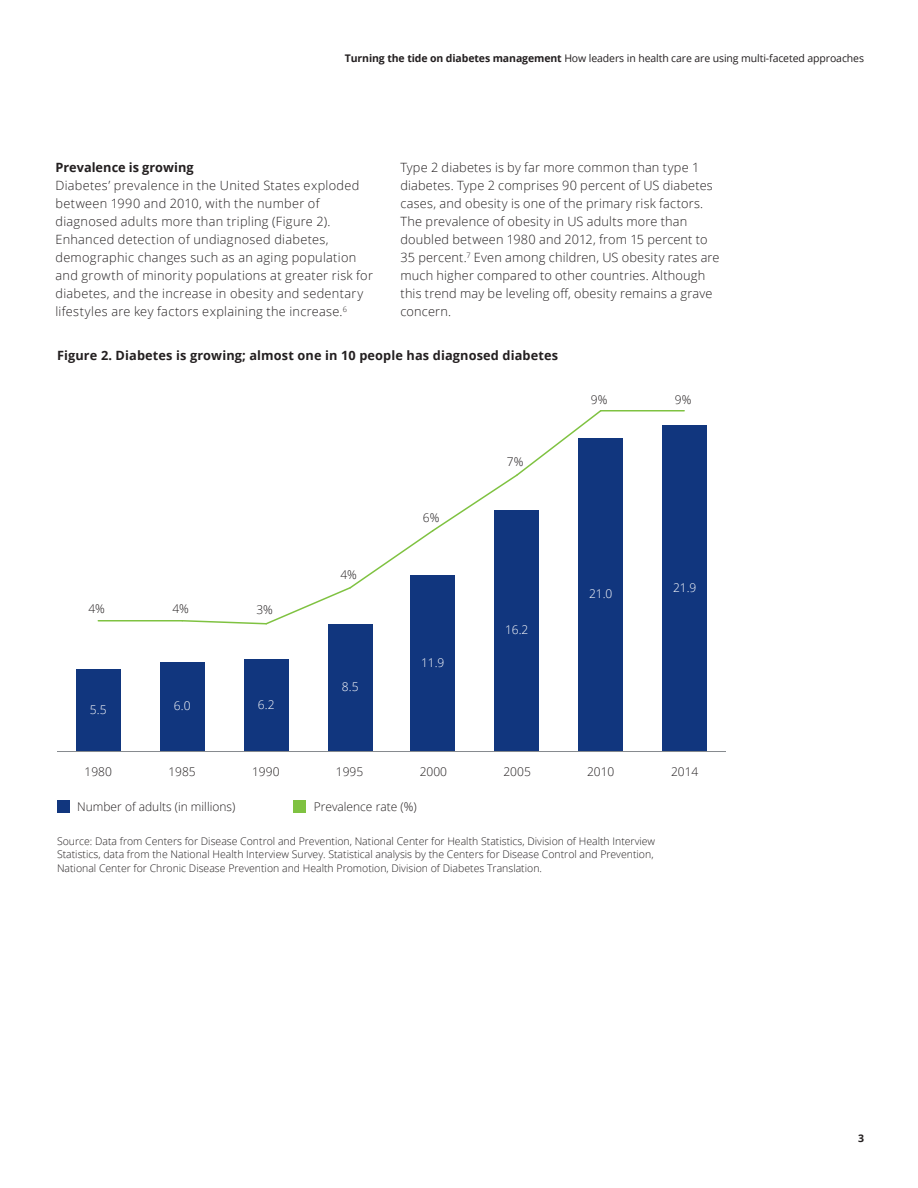
<style>
.page{position:relative;width:918px;height:1188px;background:#fff}
.page>*{position:absolute;margin:0;border:0;box-sizing:border-box;transform-origin:0 0}
.Body_copy__8_5_12pt{font:300 12.75px/18px "Open Sans";letter-spacing:.02em;color:#231f20}
.Body_copy__8_5_12pt-2{font:700 12.75px "Open Sans";letter-spacing:.01em;color:#231f20}
.t1{font:300 12px "Open Sans";color:#231f20}
.t2{font:300 12px "Open Sans";color:#fff}
.t3{font:300 10.5px/13.5px "Open Sans";color:#231f20}
.t4{font:10.5px "Open Sans";letter-spacing:-.01em;color:#231f20}
.Brochure_title___Rig{font:700 10.5px "Open Sans";color:#231f20}
.s1{font-weight:700}
</style>
<div class="page">
<div style="left:57px;top:800px;width:13px;height:13px;background:#11367e"></div>
<div style="left:294px;top:800px;width:12px;height:13px;background:#7fc241"></div>
<div style="left:663px;top:425px;width:44px;height:327px;background:#11367e"></div>
<div style="left:579px;top:438px;width:44px;height:314px;background:#11367e"></div>
<div style="left:495px;top:510px;width:44px;height:242px;background:#11367e"></div>
<div style="left:411px;top:575px;width:44px;height:177px;background:#11367e"></div>
<div style="left:328px;top:624px;width:44px;height:128px;background:#11367e"></div>
<div style="left:244px;top:659px;width:44px;height:93px;background:#11367e"></div>
<div style="left:160px;top:662px;width:44px;height:90px;background:#11367e"></div>
<div style="left:76px;top:669px;width:44px;height:83px;background:#11367e"></div>
<hr style="left:57px;top:751px;width:669px;height:1px;background:#868a8e">
<hr style="left:601px;top:410px;width:83px;height:2px;background:#7fc241">
<svg style="left:182px;top:410px;width:421px;height:216px"></svg>
<hr style="left:98px;top:620px;width:84px;height:2px;background:#7fc241">
<p class="t4" style="left:345px;top:51px;width:521px"><span class="s1">Turning the tide on diabetes management</span> How leaders in health care are using multi-faceted approaches</p>
<p class="Body_copy__8_5_12pt" style="left:400px;top:158px;width:321px">Type 2 diabetes is by far more common than type 1 diabetes. Type 2 comprises 90 percent of US diabetes cases, and obesity is one of the primary risk factors.<br>The prevalence of obesity in US adults more than doubled between 1980 and 2012, from 15 percent to 35 percent.<sup>7</sup> Even among children, US obesity rates are much higher compared to other countries. Although this trend may be leveling off, obesity remains a grave concern.</p>
<p class="Body_copy__8_5_12pt-2" style="left:57px;top:346px;width:503px">Figure 2. Diabetes is growing; almost one in 10 people has diagnosed diabetes</p>
<p class="Body_copy__8_5_12pt-2" style="left:56px;top:158px;width:140px">Prevalence is growing</p>
<p class="Body_copy__8_5_12pt" style="left:56px;top:176px;width:319px">Diabetes’ prevalence in the United States exploded between 1990 and 2010, with the number of diagnosed adults more than tripling (Figure 2).<br>Enhanced detection of undiagnosed diabetes, demographic changes such as an aging population and growth of minority populations at greater risk for diabetes, and the increase in obesity and sedentary lifestyles are key factors explaining the increase.<sup>6</sup></p>
<p class="t1" style="left:88px;top:600px;width:18px">4%</p>
<p class="t1" style="left:172px;top:600px;width:18px">4%</p>
<p class="t1" style="left:256px;top:601px;width:18px">3%</p>
<p class="t2" style="left:90px;top:701px;width:18px">5.5</p>
<p class="t2" style="left:174px;top:697px;width:18px">6.0</p>
<p class="t2" style="left:258px;top:696px;width:18px">6.2</p>
<p class="t1" style="left:340px;top:567px;width:18px">4%</p>
<p class="t2" style="left:342px;top:679px;width:18px">8.5</p>
<p class="t1" style="left:423px;top:509px;width:18px">6%</p>
<p class="t2" style="left:421px;top:654px;width:25px">11.9</p>
<p class="t1" style="left:507px;top:453px;width:18px">7%</p>
<p class="t2" style="left:505px;top:622px;width:25px">16.2</p>
<p class="t1" style="left:591px;top:391px;width:18px">9%</p>
<p class="t1" style="left:675px;top:391px;width:18px">9%</p>
<p class="t2" style="left:589px;top:586px;width:25px">21.0</p>
<p class="t2" style="left:673px;top:579px;width:25px">21.9</p>
<p class="t1" style="left:85px;top:763px;width:29px">1980</p>
<p class="t1" style="left:168px;top:763px;width:29px">1985</p>
<p class="t1" style="left:252px;top:763px;width:29px">1990</p>
<p class="t1" style="left:336px;top:763px;width:29px">1995</p>
<p class="t1" style="left:420px;top:763px;width:29px">2000</p>
<p class="t1" style="left:503px;top:763px;width:29px">2005</p>
<p class="t1" style="left:587px;top:763px;width:29px">2010</p>
<p class="t1" style="left:671px;top:763px;width:29px">2014</p>
<p class="t1" style="left:77px;top:799px;width:160px">Number of adults (in millions)</p>
<p class="t1" style="left:314px;top:799px;width:104px">Prevalence rate (%)</p>
<p class="t3" style="left:57px;top:834px;width:600px">Source: Data from Centers for Disease Control and Prevention, National Center for Health Statistics, Division of Health Interview<br>Statistics, data from the National Health Interview Survey. Statistical analysis by the Centers for Disease Control and Prevention,<br>National Center for Chronic Disease Prevention and Health Promotion, Division of Diabetes Translation.</p>
<p class="Brochure_title___Rig" style="left:858px;top:1131px;width:7px">3</p>
</div>
